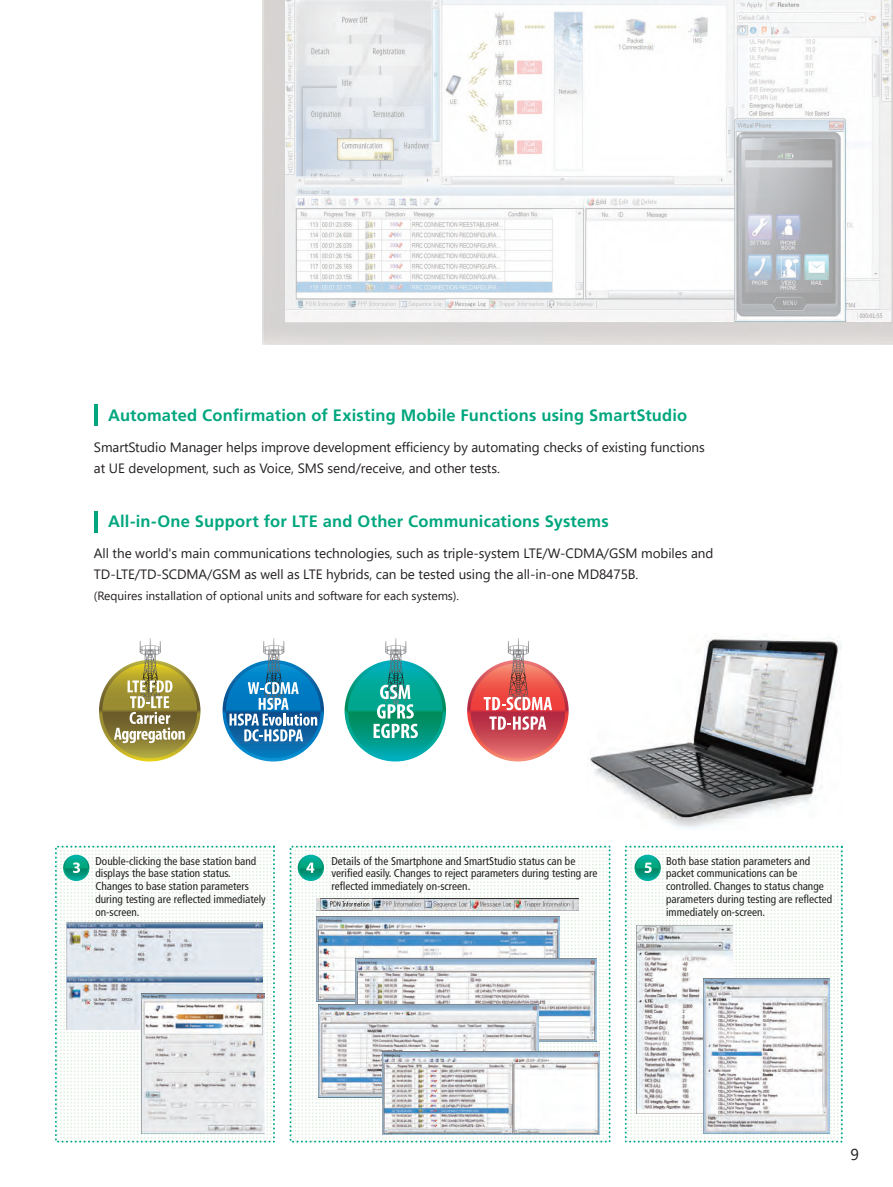
<style>
.page{position:relative;width:893px;height:1187px;background:#fff}
.page>*{position:absolute;margin:0;border:0;box-sizing:border-box;transform-origin:0 0}
.t1{font:700 16.5px "Frutiger LT Std";letter-spacing:.01em;color:#00a77e}
.t2{font:15.75px "Segoe UI";color:#231f20}
.t3{font:13.5px/21px "Segoe UI";letter-spacing:-.005em;color:#231f20}
.t4{font:12px "Segoe UI";letter-spacing:-.005em;color:#231f20}
.t5{font:condensed 11.25px/12.8px "Frutiger LT Std";color:#231f20}
</style>
<div class="page">
<svg style="left:60px;top:850px;width:212px;height:289px"></svg>
<svg style="left:294px;top:850px;width:314px;height:289px"></svg>
<svg style="left:63px;top:854px;width:26px;height:27px"></svg>
<svg style="left:64px;top:856px;width:24px;height:23px"></svg>
<svg style="left:73px;top:862px;width:7px;height:10px"></svg>
<svg style="left:298px;top:854px;width:26px;height:27px"></svg>
<svg style="left:299px;top:856px;width:24px;height:23px"></svg>
<svg style="left:306px;top:862px;width:8px;height:10px"></svg>
<svg style="left:628px;top:850px;width:211px;height:289px"></svg>
<svg style="left:634px;top:854px;width:27px;height:27px"></svg>
<svg style="left:636px;top:856px;width:23px;height:23px"></svg>
<svg style="left:644px;top:862px;width:8px;height:10px"></svg>
<img style="left:67px;top:922px;width:196px;height:107px">
<img style="left:317px;top:898px;width:262px;height:11px">
<img style="left:636px;top:925px;width:97px;height:188px">
<img style="left:703px;top:978px;width:126px;height:155px">
<img style="left:317px;top:916px;width:243px;height:84px">
<img style="left:356px;top:958px;width:241px;height:83px">
<img style="left:318px;top:1004px;width:221px;height:93px">
<img style="left:382px;top:1050px;width:218px;height:84px">
<img style="left:142px;top:993px;width:123px;height:140px">
<img style="left:588px;top:636px;width:254px;height:193px">
<img style="left:263px;top:0;width:630px;height:345px">
<img style="left:286px;top:0;width:605px;height:321px">
<hr style="left:94px;top:404px;width:4px;height:22px;background:#00a77e">
<hr style="left:94px;top:510px;width:4px;height:22px;background:#00a77e">
<svg style="left:99px;top:660px;width:101px;height:101px"></svg>
<svg style="left:102px;top:663px;width:95px;height:95px;background:#928534"></svg>
<svg style="left:223px;top:660px;width:101px;height:101px"></svg>
<svg style="left:226px;top:663px;width:95px;height:95px"></svg>
<svg style="left:345px;top:660px;width:101px;height:101px"></svg>
<svg style="left:348px;top:663px;width:95px;height:95px;background:#009f88"></svg>
<svg style="left:229px;top:638px;width:88px;height:103px"></svg>
<svg style="left:374px;top:638px;width:44px;height:100px"></svg>
<svg style="left:467px;top:660px;width:102px;height:101px"></svg>
<svg style="left:470px;top:663px;width:95px;height:95px;background:#d04751"></svg>
<svg style="left:484px;top:638px;width:68px;height:72px"></svg>
<svg style="left:489px;top:716px;width:57px;height:13px"></svg>
<svg style="left:114px;top:638px;width:71px;height:105px"></svg>
<h1 class="t1" style="left:108px;top:405px;width:581px">Automated Confirmation of Existing Mobile Functions using SmartStudio</h1>
<p class="t3" style="left:94px;top:435px;width:612px">SmartStudio Manager helps improve development efficiency by automating checks of existing functions at UE development, such as Voice, SMS send/receive, and other tests.</p>
<h1 class="t1" style="left:108px;top:512px;width:502px">All-in-One Support for LTE and Other Communications Systems</h1>
<p class="t3" style="left:94px;top:542px;width:621px">All the world's main communications technologies, such as triple-system LTE/W-CDMA/GSM mobiles and<br>TD-LTE/TD-SCDMA/GSM as well as LTE hybrids, can be tested using the all-in-one MD8475B.</p>
<p class="t4" style="left:94px;top:585px;width:367px">(Requires installation of optional units and software for each systems).</p>
<p class="t5" style="left:95px;top:854px;width:172px">Double-clicking the base station band displays the base station status.<br>Changes to base station parameters during testing are reflected immediately on-screen.</p>
<p class="t5" style="left:332px;top:854px;width:267px">Details of the Smartphone and SmartStudio status can be verified easily. Changes to reject parameters during testing are reflected immediately on-screen.</p>
<p class="t5" style="left:666px;top:854px;width:168px">Both base station parameters and packet communications can be controlled. Changes to status change parameters during testing are reflected immediately on-screen.</p>
<h2 class="t2" style="left:850px;top:1139px;width:10px">9</h2>
</div>
